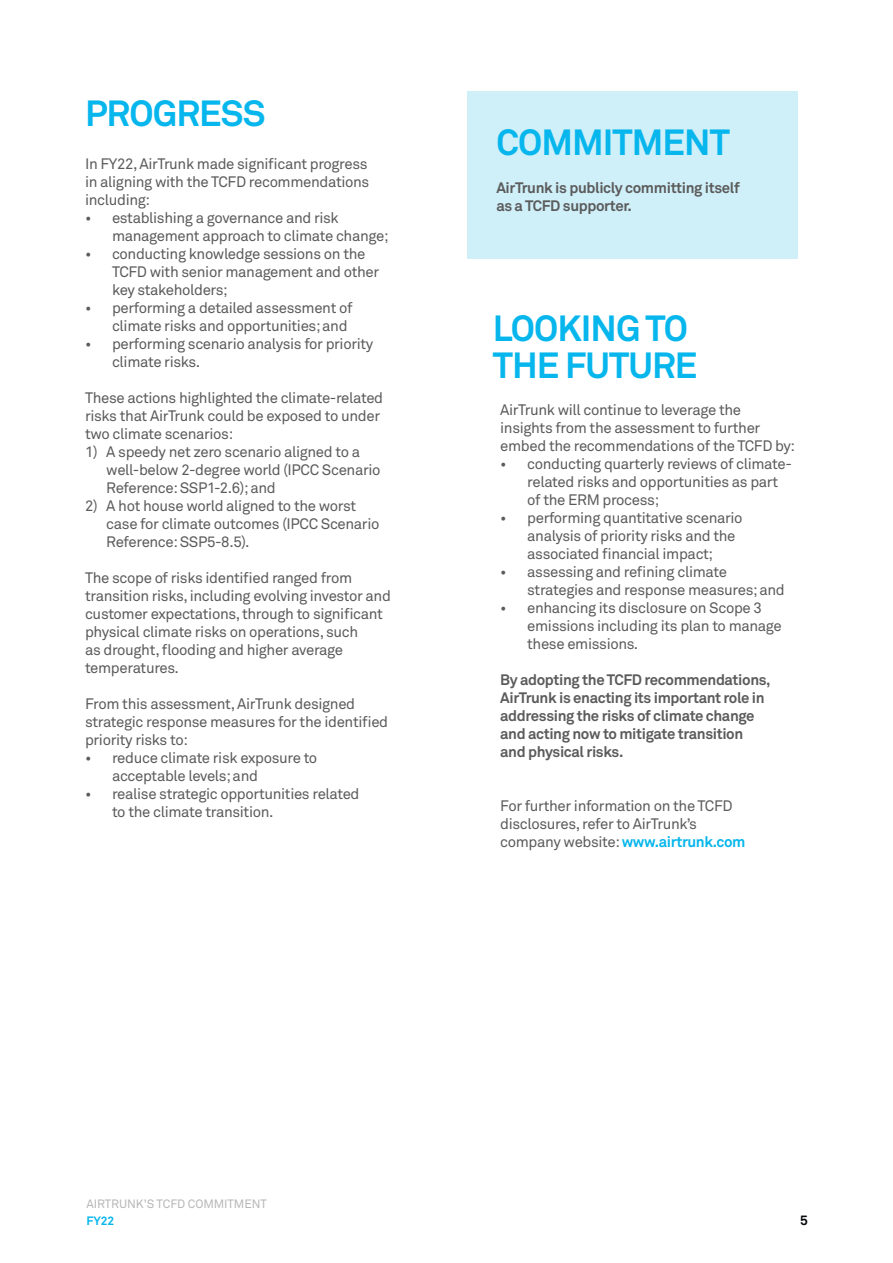
<style>
.page{position:relative;width:893px;height:1263px;background:#fff}
.page>*{position:absolute;margin:0;border:0;box-sizing:border-box;transform-origin:0 0}
.t1{font:700 36px/36.8px "Akkurat Pro";letter-spacing:-.025em;color:#06b6ec}
.t2{font:15px/18px "Akkurat Pro";letter-spacing:-.025em;color:#5b5b5b}
.t3{font:700 15px/18px "Akkurat Pro";letter-spacing:-.025em;color:#5b5b5b}
.t4{font:700 13.5px "Akkurat Pro";color:#050709}
.t5{font:12px/16.5px "Akkurat Pro";letter-spacing:-.01em;color:#b7b7b7}
.s1{font-weight:700;color:#06b6ec}
</style>
<div class="page">
<div style="left:467px;top:91px;width:331px;height:168px;background:#cfeff9"></div>
<p class="t1" style="left:85px;top:95px;width:182px">PROGRESS</p>
<p class="t2" style="left:85px;top:155px;width:286px;text-align:justify">In FY22, AirTrunk made significant progress in aligning with the TCFD recommendations including:</p>
<p class="t2" style="left:112px;top:209px;width:278px;text-indent:-27px">• establishing a governance and risk management approach to climate change;</p>
<p class="t2" style="left:112px;top:245px;width:269px;text-indent:-27px">• conducting knowledge sessions on the<br>TCFD with senior management and other key stakeholders;</p>
<p class="t2" style="left:112px;top:299px;width:242px;text-indent:-27px">• performing a detailed assessment of climate risks and opportunities; and</p>
<p class="t2" style="left:112px;top:335px;width:263px;text-indent:-27px">• performing scenario analysis for priority climate risks.</p>
<p class="t2" style="left:85px;top:389px;width:300px">These actions highlighted the climate-related risks that AirTrunk could be exposed to under two climate scenarios:</p>
<p class="t2" style="left:106px;top:443px;width:276px;text-indent:-21px">1) A speedy net zero scenario aligned to a well-below 2-degree world (IPCC Scenario<br>Reference: SSP1-2.6); and</p>
<p class="t2" style="left:106px;top:497px;width:275px;text-indent:-21px">2) A hot house world aligned to the worst case for climate outcomes (IPCC Scenario<br>Reference: SSP5-8.5).</p>
<p class="t2" style="left:85px;top:569px;width:307px">The scope of risks identified ranged from transition risks, including evolving investor and customer expectations, through to significant physical climate risks on operations, such<br>as drought, flooding and higher average temperatures.</p>
<p class="t2" style="left:85px;top:695px;width:305px">From this assessment, AirTrunk designed strategic response measures for the identified priority risks to:</p>
<p class="t2" style="left:112px;top:749px;width:207px;text-indent:-27px">• reduce climate risk exposure to acceptable levels; and</p>
<p class="t2" style="left:112px;top:785px;width:249px;text-indent:-27px">• realise strategic opportunities related to the climate transition.</p>
<p class="t1" style="left:496px;top:124px;width:235px">COMMITMENT</p>
<p class="t3" style="left:496px;top:179px;width:245px">AirTrunk is publicly committing itself as a TCFD supporter.</p>
<p class="t1" style="left:493px;top:311px;width:206px">LOOKING TO<br>THE FUTURE</p>
<p class="t2" style="left:500px;top:402px;width:296px">AirTrunk will continue to leverage the insights from the assessment to further embed the recommendations of the TCFD by:</p>
<p class="t2" style="left:527px;top:456px;width:266px;text-indent:-27px">• conducting quarterly reviews of climate&shy;related risks and opportunities as part of the ERM process;</p>
<p class="t2" style="left:527px;top:510px;width:217px;text-indent:-27px">• performing quantitative scenario analysis of priority risks and the associated financial impact;</p>
<p class="t2" style="left:527px;top:564px;width:259px;text-indent:-27px">• assessing and refining climate strategies and response measures; and</p>
<p class="t2" style="left:527px;top:600px;width:256px;text-indent:-27px">• enhancing its disclosure on Scope 3 emissions including its plan to manage these emissions.</p>
<p class="t3" style="left:500px;top:671px;width:272px">By adopting the TCFD recommendations, AirTrunk is enacting its important role in addressing the risks of climate change and acting now to mitigate transition and physical risks.</p>
<p class="t2" style="left:500px;top:798px;width:247px">For further information on the TCFD disclosures, refer to AirTrunk’s company website: <span class="s1">www.airtrunk.com</span></p>
<p class="t5" style="left:86px;top:1196px;width:182px">AIRTRUNK’S TCFD COMMITMENT<br><span class="s1">FY22</span></p>
<p class="t4" style="left:800px;top:1211px;width:9px">5</p>
</div>
